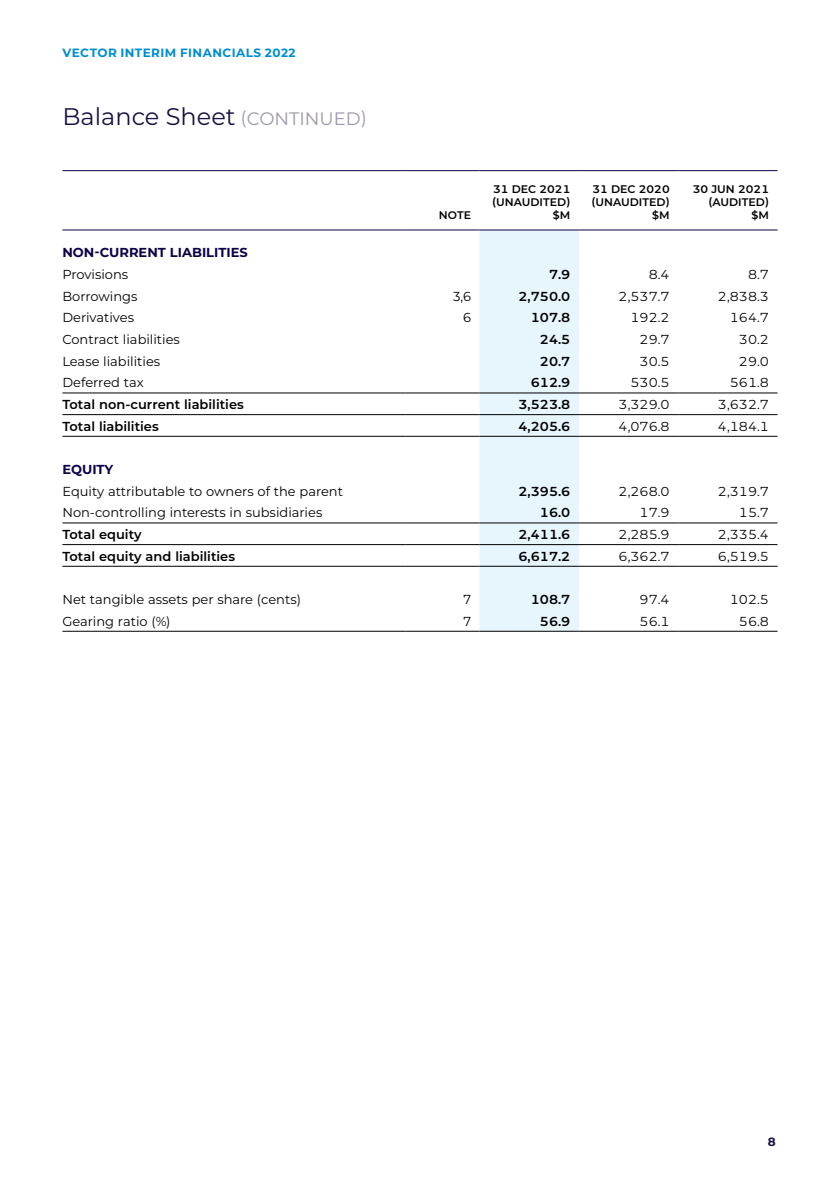
<style>
.page{position:relative;width:840px;height:1191px;background:#fff}
.page>*{position:absolute;margin:0;border:0;box-sizing:border-box;transform-origin:0 0}
.Fins_Header{font:24px "Montserrat";color:#1b1144}
.Fins_body{font:13px "Montserrat";color:#000}
.Numbers__17_5mm_col{font:13px "Montserrat";color:#000}
.Fins_Semibold{font:600 13px "Montserrat";color:#000}
.Numbers__17_5mm_col-2{font:600 13px "Montserrat";color:#000}
.Table_subhead{font:700 13px "Montserrat";color:#0e0048}
.t1{font:700 12px "Montserrat";letter-spacing:.035em;color:#008dd1}
.t2{font:700 12px "Montserrat";color:#1b1144}
.Table_header{font:600 11px "Montserrat";color:#000}
.s1{font-size:18px;color:#9f97ad}
</style>
<div class="page">
<svg style="left:479px;top:230px;width:99px;height:401px"></svg>
<hr style="left:62px;top:414px;width:343px;height:1px;background:#000">
<hr style="left:405px;top:414px;width:74px;height:1px;background:#000">
<hr style="left:479px;top:414px;width:99px;height:1px;background:#000">
<hr style="left:578px;top:414px;width:99px;height:1px;background:#000">
<hr style="left:677px;top:414px;width:100px;height:1px;background:#000">
<hr style="left:62px;top:544px;width:343px;height:1px;background:#000">
<hr style="left:405px;top:544px;width:74px;height:1px;background:#000">
<hr style="left:479px;top:544px;width:99px;height:1px;background:#000">
<hr style="left:578px;top:544px;width:99px;height:1px;background:#000">
<hr style="left:677px;top:544px;width:100px;height:1px;background:#000">
<hr style="left:62px;top:170px;width:343px;height:1px;background:#0e0048">
<hr style="left:405px;top:170px;width:74px;height:1px;background:#0e0048">
<hr style="left:479px;top:170px;width:99px;height:1px;background:#0e0048">
<hr style="left:578px;top:170px;width:99px;height:1px;background:#0e0048">
<hr style="left:677px;top:170px;width:100px;height:1px;background:#0e0048">
<hr style="left:62px;top:229px;width:343px;height:1px;background:#0e0048">
<hr style="left:405px;top:229px;width:74px;height:1px;background:#0e0048">
<hr style="left:479px;top:229px;width:99px;height:1px;background:#0e0048">
<hr style="left:578px;top:229px;width:99px;height:1px;background:#0e0048">
<hr style="left:677px;top:229px;width:100px;height:1px;background:#0e0048">
<hr style="left:62px;top:392px;width:343px;height:1px;background:#000">
<hr style="left:405px;top:392px;width:74px;height:1px;background:#000">
<hr style="left:479px;top:392px;width:99px;height:1px;background:#000">
<hr style="left:578px;top:392px;width:99px;height:1px;background:#000">
<hr style="left:677px;top:392px;width:100px;height:1px;background:#000">
<hr style="left:62px;top:436px;width:343px;height:1px;background:#000">
<hr style="left:405px;top:436px;width:74px;height:1px;background:#000">
<hr style="left:479px;top:436px;width:99px;height:1px;background:#000">
<hr style="left:578px;top:436px;width:99px;height:1px;background:#000">
<hr style="left:677px;top:436px;width:100px;height:1px;background:#000">
<hr style="left:62px;top:522px;width:343px;height:1px;background:#000">
<hr style="left:405px;top:522px;width:74px;height:1px;background:#000">
<hr style="left:479px;top:522px;width:99px;height:1px;background:#000">
<hr style="left:578px;top:522px;width:99px;height:1px;background:#000">
<hr style="left:677px;top:522px;width:100px;height:1px;background:#000">
<hr style="left:62px;top:566px;width:343px;height:1px;background:#000">
<hr style="left:405px;top:566px;width:74px;height:1px;background:#000">
<hr style="left:479px;top:566px;width:99px;height:1px;background:#000">
<hr style="left:578px;top:566px;width:99px;height:1px;background:#000">
<hr style="left:677px;top:566px;width:100px;height:1px;background:#000">
<hr style="left:62px;top:631px;width:343px;height:1px;background:#000">
<hr style="left:405px;top:631px;width:74px;height:1px;background:#000">
<hr style="left:479px;top:631px;width:99px;height:1px;background:#000">
<hr style="left:578px;top:631px;width:99px;height:1px;background:#000">
<hr style="left:677px;top:631px;width:100px;height:1px;background:#000">
<p class="t1" style="left:62px;top:44px;width:235px">VECTOR INTERIM FINANCIALS 2022</p>
<p class="Fins_Header" style="left:62px;top:100px;width:306px">Balance Sheet <span class="s1">(CONTINUED)</span></p>
<p class="Table_header" style="left:438px;top:207px;width:34px">NOTE</p>
<p class="Table_header" style="left:492px;top:181px;width:79px">31 DEC 2021</p>
<p class="Table_header" style="left:492px;top:194px;width:80px">(UNAUDITED)</p>
<p class="Table_header" style="left:552px;top:207px;width:19px">$M</p>
<p class="Table_header" style="left:592px;top:181px;width:79px">31 DEC 2020</p>
<p class="Table_header" style="left:591px;top:194px;width:80px">(UNAUDITED)</p>
<p class="Table_header" style="left:652px;top:207px;width:19px">$M</p>
<p class="Table_header" style="left:692px;top:181px;width:78px">30 JUN 2021</p>
<p class="Table_header" style="left:708px;top:194px;width:62px">(AUDITED)</p>
<p class="Table_header" style="left:751px;top:207px;width:19px">$M</p>
<p class="Table_subhead" style="left:62px;top:243px;width:187px">NON-CURRENT LIABILITIES</p>
<p class="Fins_body" style="left:62px;top:265px;width:67px">Provisions</p>
<p class="Numbers__17_5mm_col-2" style="left:548px;top:265px;width:23px">7.9</p>
<p class="Numbers__17_5mm_col" style="left:648px;top:265px;width:22px">8.4</p>
<p class="Numbers__17_5mm_col" style="left:747px;top:265px;width:22px">8.7</p>
<p class="Fins_body" style="left:62px;top:287px;width:77px">Borrowings</p>
<p class="Fins_body" style="left:453px;top:287px;width:19px">3,6</p>
<p class="Numbers__17_5mm_col-2" style="left:518px;top:287px;width:53px">2,750.0</p>
<p class="Numbers__17_5mm_col" style="left:618px;top:287px;width:53px">2,537.7</p>
<p class="Numbers__17_5mm_col" style="left:717px;top:287px;width:53px">2,838.3</p>
<p class="Fins_body" style="left:62px;top:309px;width:73px">Derivatives</p>
<p class="Fins_body" style="left:463px;top:309px;width:9px">6</p>
<p class="Numbers__17_5mm_col-2" style="left:530px;top:308px;width:41px">107.8</p>
<p class="Numbers__17_5mm_col" style="left:630px;top:309px;width:41px">192.2</p>
<p class="Numbers__17_5mm_col" style="left:729px;top:309px;width:41px">164.7</p>
<p class="Fins_body" style="left:62px;top:330px;width:119px">Contract liabilities</p>
<p class="Numbers__17_5mm_col-2" style="left:539px;top:330px;width:32px">24.5</p>
<p class="Numbers__17_5mm_col" style="left:639px;top:330px;width:32px">29.7</p>
<p class="Numbers__17_5mm_col" style="left:738px;top:330px;width:32px">30.2</p>
<p class="Fins_body" style="left:62px;top:352px;width:99px">Lease liabilities</p>
<p class="Numbers__17_5mm_col-2" style="left:539px;top:352px;width:32px">20.7</p>
<p class="Numbers__17_5mm_col" style="left:639px;top:352px;width:32px">30.5</p>
<p class="Numbers__17_5mm_col" style="left:738px;top:352px;width:32px">29.0</p>
<p class="Fins_body" style="left:62px;top:374px;width:83px">Deferred tax</p>
<p class="Numbers__17_5mm_col-2" style="left:530px;top:373px;width:41px">612.9</p>
<p class="Numbers__17_5mm_col" style="left:630px;top:374px;width:41px">530.5</p>
<p class="Numbers__17_5mm_col" style="left:729px;top:374px;width:41px">561.8</p>
<p class="Fins_Semibold" style="left:62px;top:395px;width:183px">Total non-current liabilities</p>
<p class="Numbers__17_5mm_col-2" style="left:518px;top:395px;width:53px">3,523.8</p>
<p class="Numbers__17_5mm_col" style="left:618px;top:395px;width:53px">3,329.0</p>
<p class="Numbers__17_5mm_col" style="left:717px;top:395px;width:53px">3,632.7</p>
<p class="Fins_Semibold" style="left:62px;top:417px;width:98px">Total liabilities</p>
<p class="Numbers__17_5mm_col-2" style="left:518px;top:417px;width:53px">4,205.6</p>
<p class="Numbers__17_5mm_col" style="left:618px;top:417px;width:53px">4,076.8</p>
<p class="Numbers__17_5mm_col" style="left:717px;top:417px;width:53px">4,184.1</p>
<p class="Table_subhead" style="left:62px;top:460px;width:52px">EQUITY</p>
<p class="Fins_body" style="left:62px;top:482px;width:282px">Equity attributable to owners of the parent</p>
<p class="Numbers__17_5mm_col-2" style="left:518px;top:482px;width:53px">2,395.6</p>
<p class="Numbers__17_5mm_col" style="left:618px;top:482px;width:53px">2,268.0</p>
<p class="Numbers__17_5mm_col" style="left:717px;top:482px;width:53px">2,319.7</p>
<p class="Fins_body" style="left:62px;top:504px;width:261px">Non-controlling interests in subsidiaries</p>
<p class="Numbers__17_5mm_col-2" style="left:539px;top:503px;width:32px">16.0</p>
<p class="Numbers__17_5mm_col" style="left:639px;top:504px;width:32px">17.9</p>
<p class="Numbers__17_5mm_col" style="left:738px;top:504px;width:32px">15.7</p>
<p class="Fins_Semibold" style="left:62px;top:525px;width:81px">Total equity</p>
<p class="Numbers__17_5mm_col-2" style="left:518px;top:525px;width:53px">2,411.6</p>
<p class="Numbers__17_5mm_col" style="left:618px;top:525px;width:53px">2,285.9</p>
<p class="Numbers__17_5mm_col" style="left:717px;top:525px;width:53px">2,335.4</p>
<p class="Fins_Semibold" style="left:62px;top:547px;width:174px">Total equity and liabilities</p>
<p class="Numbers__17_5mm_col-2" style="left:518px;top:547px;width:53px">6,617.2</p>
<p class="Numbers__17_5mm_col" style="left:618px;top:547px;width:53px">6,362.7</p>
<p class="Numbers__17_5mm_col" style="left:717px;top:547px;width:53px">6,519.5</p>
<p class="Fins_body" style="left:62px;top:590px;width:240px">Net tangible assets per share (cents)</p>
<p class="Fins_body" style="left:463px;top:590px;width:9px">7</p>
<p class="Numbers__17_5mm_col-2" style="left:530px;top:590px;width:41px">108.7</p>
<p class="Numbers__17_5mm_col" style="left:639px;top:590px;width:32px">97.4</p>
<p class="Numbers__17_5mm_col" style="left:729px;top:590px;width:41px">102.5</p>
<p class="Fins_body" style="left:62px;top:612px;width:109px">Gearing ratio (%)</p>
<p class="Fins_body" style="left:463px;top:612px;width:9px">7</p>
<p class="Numbers__17_5mm_col-2" style="left:539px;top:612px;width:32px">56.9</p>
<p class="Numbers__17_5mm_col" style="left:639px;top:612px;width:32px">56.1</p>
<p class="Numbers__17_5mm_col" style="left:738px;top:612px;width:32px">56.8</p>
<p class="t2" style="left:767px;top:1133px;width:9px">8</p>
</div>
